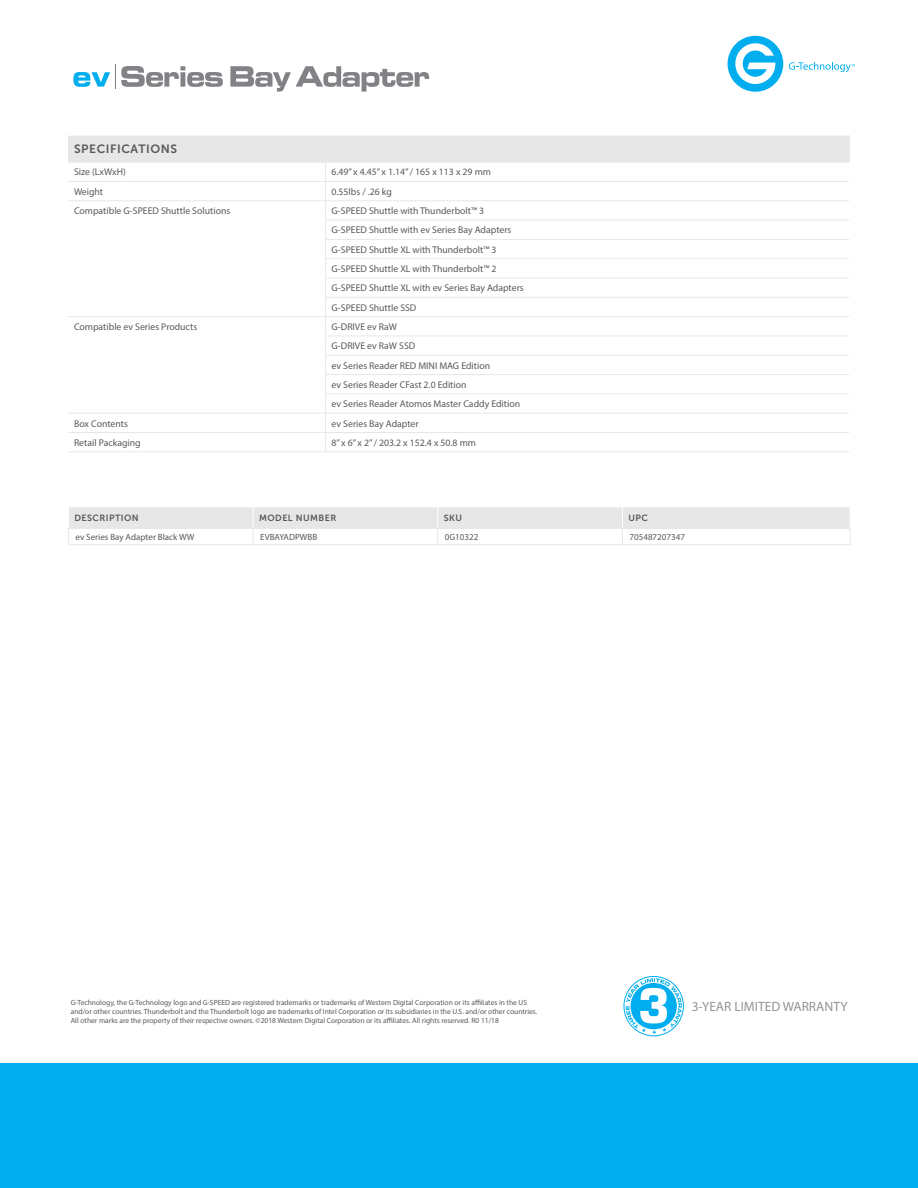
<style>
.page{position:relative;width:918px;height:1188px;background:#fff}
.page>*{position:absolute;margin:0;border:0;box-sizing:border-box;transform-origin:0 0}
.t1{font:13.5px "Myriad Pro";color:#939598}
.Table_Headers{font:12px "Museo Sans 700";letter-spacing:.05em;color:#58595b}
.Table_Specs{font:9.75px "Myriad Pro";color:#58595b}
.Table_Specs-2{font:9px "Myriad Pro";color:#58595b}
.Table_Headers-2{font:9px "Museo Sans 700";letter-spacing:.05em;color:#58595b}
.Fine_Print{font:7.5px/9px "Myriad Pro";color:#58595b}
</style>
<div class="page">
<div style="left:0;top:1064px;width:918px;height:124px;background:#00aeef"></div>
<svg style="left:728px;top:36px;width:55px;height:56px"></svg>
<svg style="left:789px;top:62px;width:66px;height:10px"></svg>
<div style="left:68px;top:135px;width:781px;height:27px;background:#e7e7e7"></div>
<svg style="left:325px;top:163px;width:1px;height:288px"></svg>
<hr style="left:68px;top:162px;width:257px;height:1px;background:#e7e7e7">
<hr style="left:68px;top:181px;width:257px;height:1px;background:#e7e7e7">
<hr style="left:325px;top:162px;width:524px;height:1px;background:#e7e7e7">
<hr style="left:325px;top:181px;width:524px;height:1px;background:#e7e7e7">
<hr style="left:68px;top:200px;width:258px;height:1px;background:#e7e7e7">
<hr style="left:326px;top:200px;width:523px;height:1px;background:#e7e7e7">
<hr style="left:325px;top:220px;width:524px;height:1px;background:#e7e7e7">
<hr style="left:325px;top:239px;width:524px;height:1px;background:#e7e7e7">
<hr style="left:325px;top:258px;width:524px;height:1px;background:#e7e7e7">
<hr style="left:325px;top:278px;width:524px;height:1px;background:#e7e7e7">
<hr style="left:325px;top:297px;width:524px;height:1px;background:#e7e7e7">
<hr style="left:68px;top:316px;width:258px;height:1px;background:#e7e7e7">
<hr style="left:326px;top:316px;width:523px;height:1px;background:#e7e7e7">
<hr style="left:325px;top:336px;width:524px;height:1px;background:#e7e7e7">
<hr style="left:325px;top:355px;width:524px;height:1px;background:#e7e7e7">
<hr style="left:325px;top:374px;width:524px;height:1px;background:#e7e7e7">
<hr style="left:325px;top:394px;width:524px;height:1px;background:#e7e7e7">
<hr style="left:68px;top:413px;width:258px;height:1px;background:#e7e7e7">
<hr style="left:326px;top:413px;width:523px;height:1px;background:#e7e7e7">
<hr style="left:68px;top:432px;width:258px;height:1px;background:#e7e7e7">
<hr style="left:326px;top:432px;width:523px;height:1px;background:#e7e7e7">
<hr style="left:68px;top:451px;width:258px;height:1px;background:#e7e7e7">
<hr style="left:326px;top:451px;width:523px;height:1px;background:#e7e7e7">
<hr style="left:68px;top:135px;width:258px;height:1px;background:#fff">
<hr style="left:326px;top:135px;width:523px;height:1px;background:#fff">
<svg style="left:68px;top:507px;width:783px;height:37px"></svg>
<hr style="left:68px;top:528px;width:185px;height:1px;background:#e7e7e7">
<hr style="left:253px;top:528px;width:185px;height:1px;background:#e7e7e7">
<hr style="left:438px;top:528px;width:184px;height:1px;background:#e7e7e7">
<hr style="left:622px;top:528px;width:228px;height:1px;background:#e7e7e7">
<hr style="left:68px;top:544px;width:185px;height:1px;background:#e7e7e7">
<hr style="left:253px;top:544px;width:185px;height:1px;background:#e7e7e7">
<hr style="left:438px;top:544px;width:184px;height:1px;background:#e7e7e7">
<hr style="left:622px;top:544px;width:228px;height:1px;background:#e7e7e7">
<div style="left:624px;top:976px;width:60px;height:60px;border:1px solid #00aeef;border-radius:50%"></div>
<svg style="left:626px;top:978px;width:56px;height:57px"></svg>
<svg style="left:73px;top:64px;width:150px;height:25px"></svg>
<svg style="left:230px;top:66px;width:199px;height:26px"></svg>
<p class="Table_Headers" style="left:74px;top:142px;width:105px">SPECIFICATIONS</p>
<p class="Table_Specs" style="left:74px;top:166px;width:53px">Size (LxWxH)</p>
<p class="Table_Specs" style="left:332px;top:166px;width:161px">6.49” x 4.45” x 1.14” / 165 x 113 x 29 mm</p>
<p class="Table_Specs" style="left:74px;top:185px;width:31px">Weight</p>
<p class="Table_Specs" style="left:332px;top:185px;width:62px">0.55lbs / .26 kg</p>
<p class="Table_Specs" style="left:74px;top:205px;width:158px">Compatible G-SPEED Shuttle Solutions</p>
<p class="Table_Specs" style="left:332px;top:205px;width:154px">G-SPEED Shuttle with Thunderbolt™ 3</p>
<p class="Table_Specs" style="left:332px;top:224px;width:181px">G-SPEED Shuttle with ev Series Bay Adapters</p>
<p class="Table_Specs" style="left:332px;top:243px;width:166px">G-SPEED Shuttle XL with Thunderbolt™ 3</p>
<p class="Table_Specs" style="left:332px;top:263px;width:166px">G-SPEED Shuttle XL with Thunderbolt™ 2</p>
<p class="Table_Specs" style="left:332px;top:282px;width:194px">G-SPEED Shuttle XL with ev Series Bay Adapters</p>
<p class="Table_Specs" style="left:332px;top:301px;width:86px">G-SPEED Shuttle SSD</p>
<p class="Table_Specs" style="left:74px;top:321px;width:125px">Compatible ev Series Products</p>
<p class="Table_Specs" style="left:332px;top:321px;width:67px">G-DRIVE ev RaW</p>
<p class="Table_Specs" style="left:332px;top:340px;width:85px">G-DRIVE ev RaW SSD</p>
<p class="Table_Specs" style="left:332px;top:359px;width:160px">ev Series Reader RED MINI MAG Edition</p>
<p class="Table_Specs" style="left:332px;top:379px;width:136px">ev Series Reader CFast 2.0 Edition</p>
<p class="Table_Specs" style="left:332px;top:398px;width:190px">ev Series Reader Atomos Master Caddy Edition</p>
<p class="Table_Specs" style="left:74px;top:417px;width:55px">Box Contents</p>
<p class="Table_Specs" style="left:332px;top:417px;width:89px">ev Series Bay Adapter</p>
<p class="Table_Specs" style="left:74px;top:437px;width:68px">Retail Packaging</p>
<p class="Table_Specs" style="left:332px;top:437px;width:146px">8” x 6” x 2” / 203.2 x 152.4 x 50.8 mm</p>
<p class="Table_Headers-2" style="left:74px;top:513px;width:66px">DESCRIPTION</p>
<p class="Table_Headers-2" style="left:259px;top:513px;width:79px">MODEL NUMBER</p>
<p class="Table_Headers-2" style="left:444px;top:513px;width:20px">SKU</p>
<p class="Table_Headers-2" style="left:628px;top:513px;width:21px">UPC</p>
<p class="Table_Specs-2" style="left:76px;top:531px;width:120px">ev Series Bay Adapter Black WW</p>
<p class="Table_Specs-2" style="left:260px;top:531px;width:59px">EVBAYADPWBB</p>
<p class="Table_Specs-2" style="left:445px;top:531px;width:35px">0G10322</p>
<p class="Table_Specs-2" style="left:630px;top:531px;width:57px">705487207347</p>
<p class="Fine_Print" style="left:71px;top:998px;width:468px">G-Technology, the G-Technology logo and G-SPEED are registered trademarks or trademarks of Western Digital Corporation or its affiliates in the US and/or other countries. Thunderbolt and the Thunderbolt logo are trademarks of Intel Corporation or its subsidiaries in the U.S. and/or other countries.<br>All other marks are the property of their respective owners. ©2018 Western Digital Corporation or its affiliates. All rights reserved. R0 11/18</p>
<p class="t1" style="left:692px;top:998px;width:158px">3-YEAR LIMITED WARRANTY</p>
</div>
